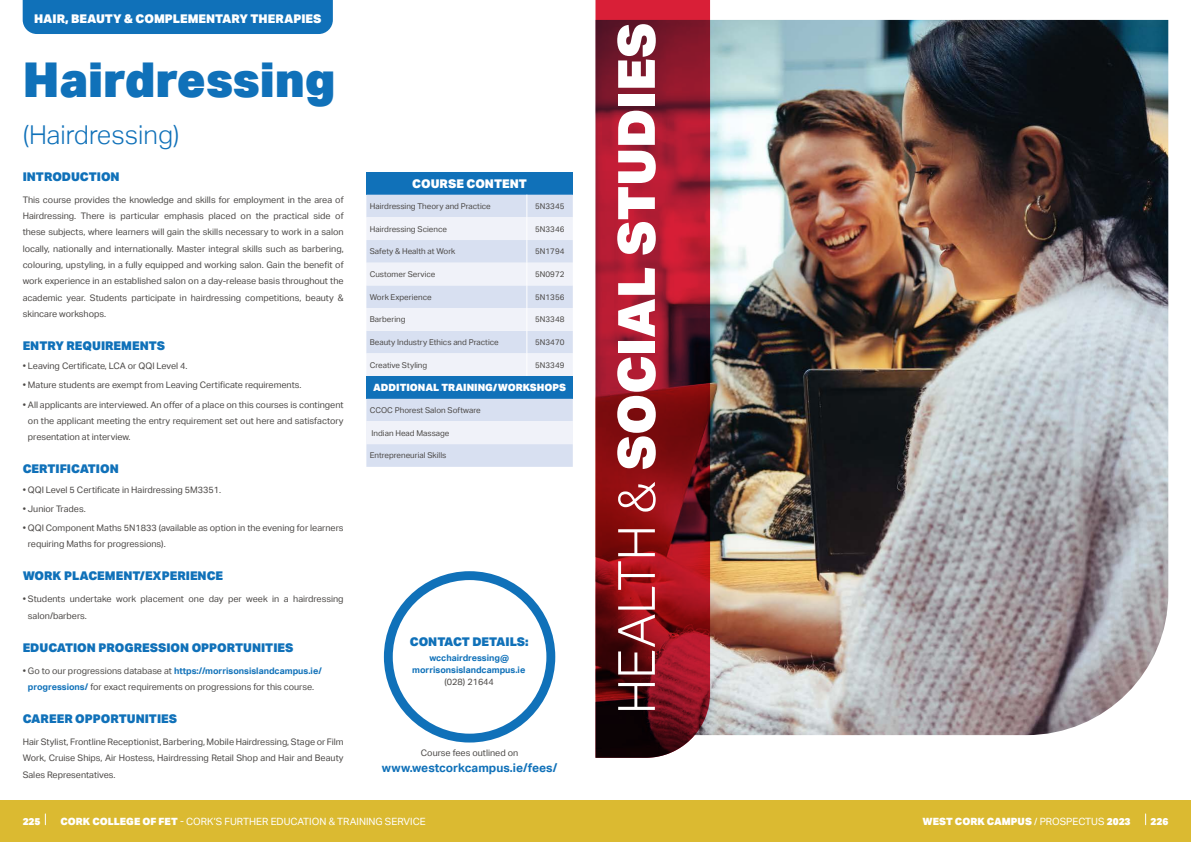
<style>
.page{position:relative;width:1191px;height:842px;background:#fff}
.page>*{position:absolute;margin:0;border:0;box-sizing:border-box;transform-origin:0 0}
.t1{font:900 51.4px "Aktiv Grotesk";color:#fff}
.t2{font:900 48px "Aktiv Grotesk";color:#1071b9}
.t3{font:300 26px "Aktiv Grotesk";color:#1071b9}
.t4{font:900 12px "Aktiv Grotesk";color:#1071b9}
.t5{font:900 12px "Aktiv Grotesk";color:#fff}
.t6{font:700 12px "Aktiv Grotesk";color:#1071b9}
.t7{font:900 10px "Aktiv Grotesk";color:#fff}
.t8{font:10px "Aktiv Grotesk";color:#fff}
.t9{font:9px/16.4px "Aktiv Grotesk";color:#4b4846;text-align:justify}
.t10{font:700 9px/12px "Aktiv Grotesk";color:#1071b9;text-align:center}
.t11{font:8px "Aktiv Grotesk";color:#4b4846}
.s1{font-weight:700;color:#1071b9}
.s2{font-weight:300}
.s3{font-weight:900}
.s4{font-weight:400}
</style>
<div class="page">
<div style="left:0;top:800px;width:1191px;height:42px;background:#dbba31"></div>
<div style="left:23px;top:0;width:310px;height:34px;background:#1071b9"></div>
<div style="left:384px;top:571px;width:171px;height:171px;background:#1071b9;border-radius:50%"></div>
<div style="left:393px;top:580px;width:153px;height:154px;background:#fff;border-radius:50%"></div>
<div style="left:366px;top:172px;width:207px;height:23px;background:#1071b9"></div>
<svg style="left:366px;top:195px;width:207px;height:181px"></svg>
<div style="left:366px;top:376px;width:207px;height:23px;background:#1071b9"></div>
<div style="left:366px;top:399px;width:207px;height:68px;background:#d8e0f1"></div>
<div style="left:366px;top:421px;width:207px;height:23px;background:#f0f2f9"></div>
<img style="left:710px;top:20px;width:458px;height:716px">
<svg style="left:595px;top:0;width:115px;height:758px;background:#8d1625"></svg>
<h3 class="t5" style="left:34px;top:11px;width:289px">HAIR, BEAUTY &amp; COMPLEMENTARY THERAPIES</h3>
<h2 class="t2" style="left:23px;top:48px;width:314px">Hairdressing</h2>
<h3 class="t3" style="left:23px;top:119px;width:158px">(Hairdressing)</h3>
<h3 class="t4" style="left:23px;top:168px;width:98px">INTRODUCTION</h3>
<p class="t9" style="left:23px;top:191px;width:322px">This course provides the knowledge and skills for employment in the area of Hairdressing. There is particular emphasis placed on the practical side of these subjects, where learners will gain the skills necessary to work in a salon locally, nationally and internationally. Master integral skills such as barbering, colouring, upstyling, in a fully equipped and working salon. Gain the benefit of work experience in an established salon on a day-release basis throughout the academic year. Students participate in hairdressing competitions, beauty &amp; skincare workshops.</p>
<h3 class="t4" style="left:23px;top:338px;width:144px">ENTRY REQUIREMENTS</h3>
<p class="t9" style="left:23px;top:358px;width:166px">• Leaving Certificate, LCA or QQI Level 4.</p>
<p class="t9" style="left:23px;top:377px;width:280px">• Mature students are exempt from Leaving Certificate requirements.</p>
<p class="t9" style="left:28px;top:396px;width:317px;text-indent:-5px">• All applicants are interviewed. An offer of a place on this courses is contingent on the applicant meeting the entry requirement set out here and satisfactory presentation at interview.</p>
<h3 class="t4" style="left:23px;top:461px;width:98px">CERTIFICATION</h3>
<p class="t9" style="left:23px;top:481px;width:200px">• QQI Level 5 Certificate in Hairdressing 5M3351.</p>
<p class="t9" style="left:23px;top:500px;width:65px">• Junior Trades.</p>
<p class="t9" style="left:28px;top:520px;width:317px;text-indent:-5px">• QQI Component Maths 5N1833 (available as option in the evening for learners requiring Maths for progressions).</p>
<h3 class="t4" style="left:23px;top:568px;width:202px">WORK PLACEMENT/EXPERIENCE</h3>
<p class="t9" style="left:28px;top:591px;width:317px;text-indent:-5px">• Students undertake work placement one day per week in a hairdressing salon/barbers.</p>
<h3 class="t4" style="left:23px;top:639px;width:272px">EDUCATION PROGRESSION OPPORTUNITIES</h3>
<p class="t9" style="left:23px;top:662px;width:300px;text-align:center">• Go to our progressions database at <span class="s1">https://morrisonsislandcampus.ie/ progressions/</span> for exact requirements on progressions for this course.</p>
<h3 class="t4" style="left:23px;top:711px;width:156px">CAREER OPPORTUNITIES</h3>
<p class="t9" style="left:23px;top:734px;width:322px">Hair Stylist, Frontline Receptionist, Barbering, Mobile Hairdressing, Stage or Film Work, Cruise Ships, Air Hostess, Hairdressing Retail Shop and Hair and Beauty Sales Representatives.</p>
<p class="t9" style="left:421px;top:744px;width:99px">Course fees outlined on</p>
<h3 class="t5" style="left:412px;top:175px;width:116px">COURSE CONTENT</h3>
<p class="t11" style="left:370px;top:201px;width:122px">Hairdressing Theory and Practice</p>
<p class="t11" style="left:535px;top:201px;width:31px">5N3345</p>
<p class="t11" style="left:370px;top:224px;width:79px">Hairdressing Science</p>
<p class="t11" style="left:535px;top:224px;width:31px">5N3346</p>
<p class="t11" style="left:370px;top:247px;width:87px">Safety &amp; Health at Work</p>
<p class="t11" style="left:535px;top:247px;width:31px">5N1794</p>
<p class="t11" style="left:370px;top:269px;width:67px">Customer Service</p>
<p class="t11" style="left:535px;top:269px;width:31px">5N0972</p>
<p class="t11" style="left:370px;top:292px;width:63px">Work Experience</p>
<p class="t11" style="left:535px;top:292px;width:31px">5N1356</p>
<p class="t11" style="left:370px;top:315px;width:37px">Barbering</p>
<p class="t11" style="left:535px;top:315px;width:31px">5N3348</p>
<p class="t11" style="left:370px;top:337px;width:130px">Beauty Industry Ethics and Practice</p>
<p class="t11" style="left:535px;top:337px;width:31px">5N3470</p>
<p class="t11" style="left:370px;top:360px;width:59px">Creative Styling</p>
<p class="t11" style="left:535px;top:360px;width:31px">5N3349</p>
<p class="t7" style="left:373px;top:381px;width:194px">ADDITIONAL TRAINING/WORKSHOPS</p>
<p class="t11" style="left:370px;top:406px;width:112px">CCOC Phorest Salon Software</p>
<p class="t11" style="left:371px;top:428px;width:79px">Indian Head Massage</p>
<p class="t11" style="left:370px;top:451px;width:78px">Entrepreneurial Skills</p>
<h3 class="t4" style="left:410px;top:634px;width:120px">CONTACT DETAILS:</h3>
<p class="t10" style="left:412px;top:652px;width:115px">wcchairdressing@ morrisonsislandcampus.ie</p>
<p class="t9" style="left:444px;top:674px;width:51px">(028) 21644</p>
<h3 class="t6" style="left:382px;top:760px;width:177px">www.westcorkcampus.ie/fees/</h3>
<h1 class="t1" style="left:603px;top:714px;width:693px;rotate:-90deg"><span class="s2">HEALTH &amp;</span> SOCIAL STUDIES</h1>
<p class="t7" style="left:23px;top:815px;width:19px">225</p>
<p class="t8" style="left:60px;top:816px;width:367px"><span class="s3">CORK COLLEGE OF FET</span> - CORK’S FURTHER EDUCATION &amp; TRAINING SERVICE</p>
<p class="t7" style="left:922px;top:815px;width:209px">WEST CORK CAMPUS <span class="s4">/ PROSPECTUS</span> 2023</p>
<p class="t7" style="left:1150px;top:815px;width:19px">226</p>
</div>
